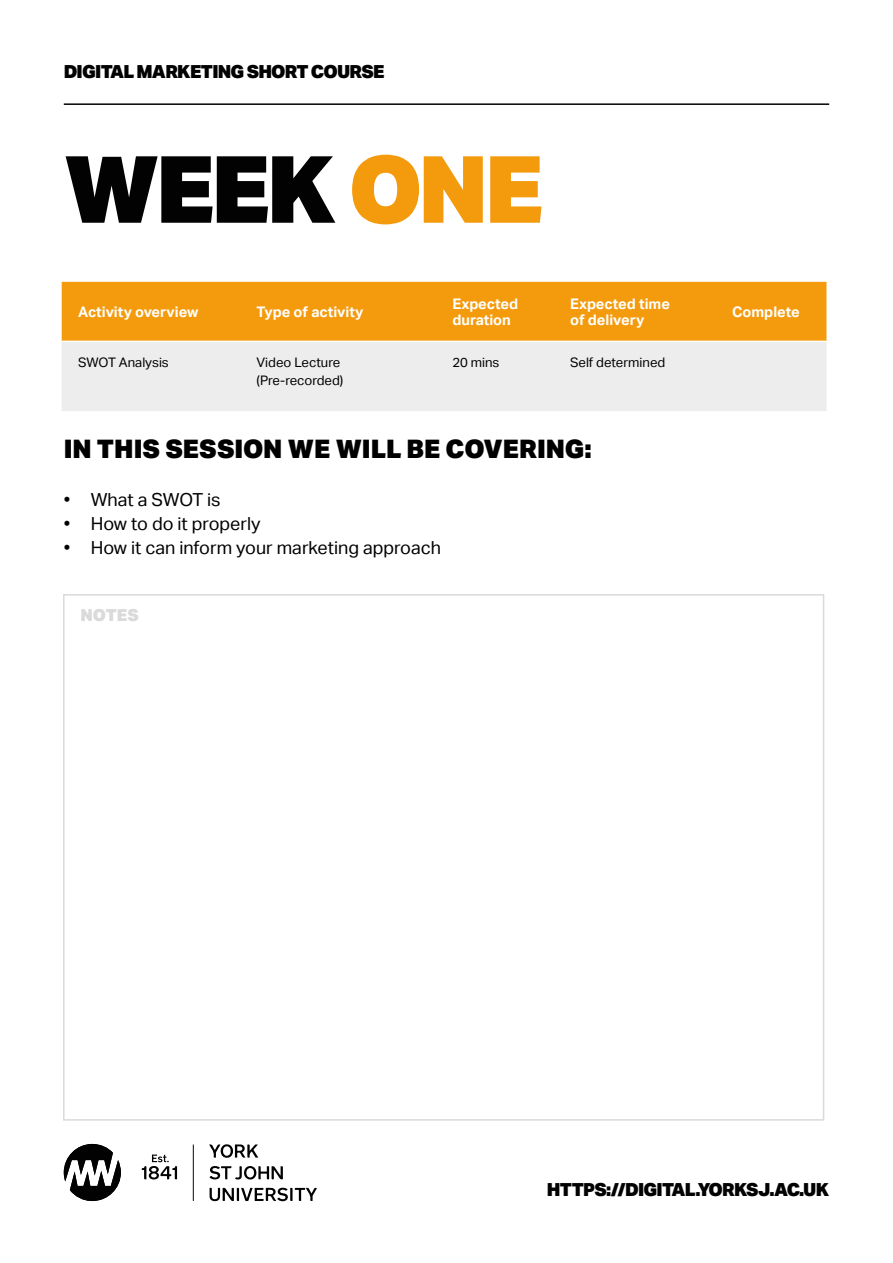
<style>
.page{position:relative;width:893px;height:1263px;background:#fff}
.page>*{position:absolute;margin:0;border:0;box-sizing:border-box;transform-origin:0 0}
.t1{font:900 93px "Aktiv Grotesk";letter-spacing:-.04em;color:#020203}
.t2{font:900 25.5px "Aktiv Grotesk";color:#000}
.t3{font:18px "Aktiv Grotesk";color:#000}
.t4{font:900 18px "Aktiv Grotesk";letter-spacing:-.04em;color:#020203}
.t5{font:900 16.5px "Aktiv Grotesk";letter-spacing:-.005em;color:#dadada}
.t6{font:700 14.55px/16px "Aktiv Grotesk";color:#fff}
.t7{font:13.2px/17.5px "Aktiv Grotesk";color:#000}
.s1{color:#f49b0d}
</style>
<div class="page">
<svg style="left:64px;top:1144px;width:57px;height:57px"></svg>
<svg style="left:193px;top:1144px;width:1px;height:57px"></svg>
<svg style="left:209px;top:1144px;width:49px;height:14px"></svg>
<svg style="left:209px;top:1166px;width:74px;height:14px"></svg>
<svg style="left:210px;top:1187px;width:107px;height:14px"></svg>
<svg style="left:142px;top:1154px;width:35px;height:26px"></svg>
<hr style="left:64px;top:103px;width:765px;height:2px;background:#020203">
<div style="left:62px;top:282px;width:764px;height:59px;background:#f49b0d"></div>
<div style="left:62px;top:342px;width:764px;height:69px;background:#ededed"></div>
<p class="t4" style="left:64px;top:60px;width:322px">DIGITAL MARKETING SHORT COURSE</p>
<h1 class="t1" style="left:64px;top:129px;width:481px">WEEK <span class="s1">ONE</span></h1>
<p class="t6" style="left:78px;top:304px;width:122px">Activity overview</p>
<p class="t6" style="left:257px;top:304px;width:108px">Type of activity</p>
<p class="t6" style="left:452px;top:296px;width:67px">Expected duration</p>
<p class="t6" style="left:570px;top:296px;width:101px">Expected time of delivery</p>
<p class="t6" style="left:732px;top:304px;width:69px">Complete</p>
<p class="t7" style="left:78px;top:354px;width:92px">SWOT Analysis</p>
<p class="t7" style="left:257px;top:354px;width:88px">Video Lecture (Pre-recorded)</p>
<p class="t7" style="left:452px;top:354px;width:49px">20 mins</p>
<p class="t7" style="left:570px;top:354px;width:97px">Self determined</p>
<h2 class="t2" style="left:64px;top:433px;width:530px">IN THIS SESSION WE WILL BE COVERING:</h2>
<p class="t3" style="left:64px;top:490px;width:158px">• What a SWOT is</p>
<p class="t3" style="left:64px;top:514px;width:198px">• How to do it properly</p>
<p class="t3" style="left:64px;top:538px;width:379px">• How it can inform your marketing approach</p>
<p class="t5" style="left:81px;top:604px;width:60px">NOTES</p>
<p class="t4" style="left:547px;top:1178px;width:284px">HTTPS://DIGITAL.YORKSJ.AC.UK</p>
</div>
